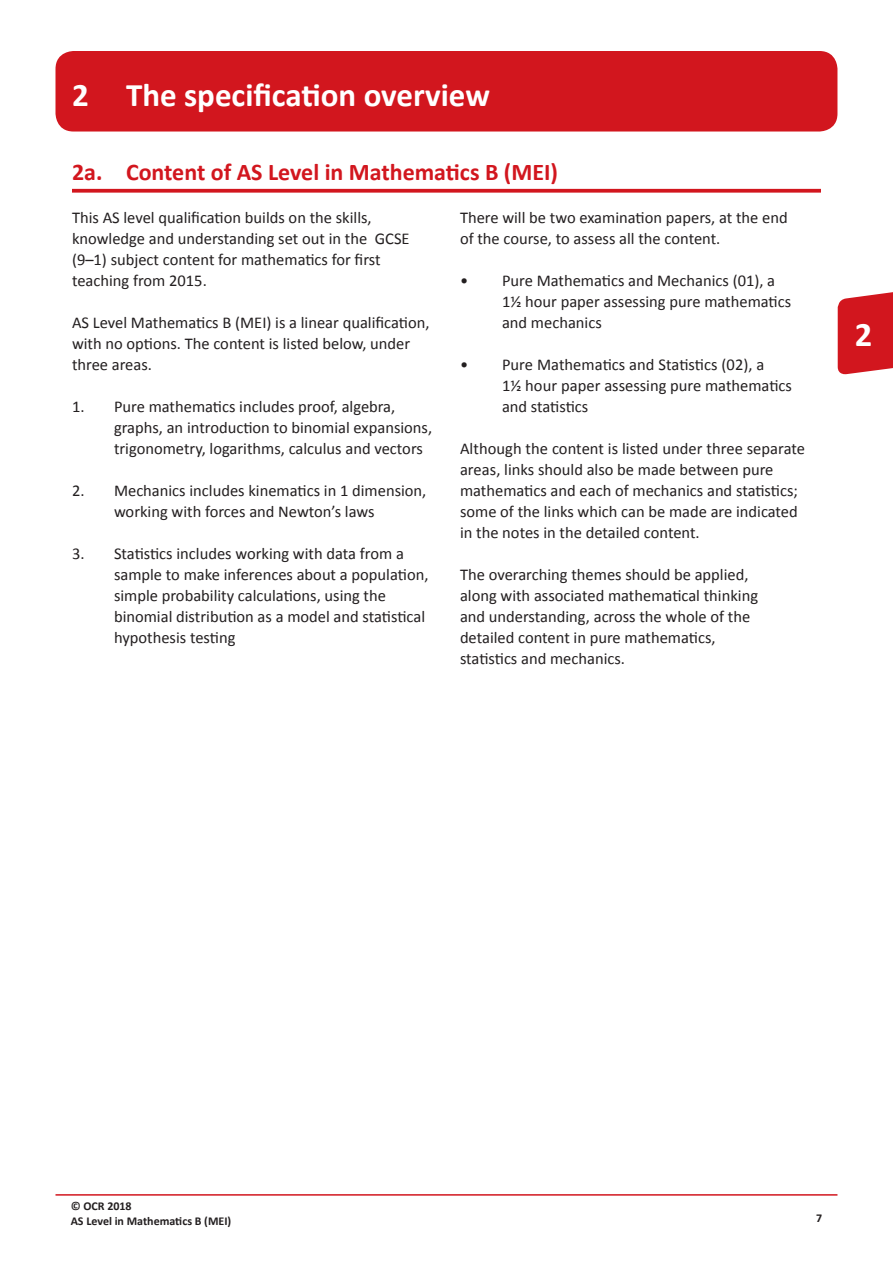
<style>
.page{position:relative;width:893px;height:1263px;background:#fff}
.page>*{position:absolute;margin:0;border:0;box-sizing:border-box;transform-origin:0 0}
.t1{font:700 34.5px "Calibri";color:#fff}
.CT{font:700 33px "Calibri";color:#fff}
.HA{font:700 24px "Calibri";color:#d2161e}
.TXG{font:16.5px/21px "Calibri";color:#231f20}
.NL_T{font:16.5px/21px "Calibri";color:#231f20}
.BL_T{font:16.5px/21px "Calibri";color:#231f20}
.TX{font:16.5px/21px "Calibri";color:#231f20}
.t2{font:700 12px/15px "Calibri";color:#231f20}
</style>
<div class="page">
<div style="left:56px;top:51px;width:781px;height:81px;background:#d2161e;border-radius:18px"></div>
<hr style="left:56px;top:1194px;width:781px;height:1px;background:#d2161e">
<svg style="left:838px;top:292px;width:55px;height:83px;background:#d62b32"></svg>
<svg style="left:72px;top:189px;width:749px;height:4px;background:#d62c33"></svg>
<p class="CT" style="left:72px;top:74px;width:419px">2 The specification overview</p>
<p class="HA" style="left:72px;top:157px;width:487px">2a. Content of AS Level in Mathematics B (MEI)</p>
<p class="TX" style="left:72px;top:206px;width:339px">This AS level qualification builds on the skills, knowledge and understanding set out in the GCSE (9–1) subject content for mathematics for first teaching from 2015.</p>
<p class="TXG" style="left:72px;top:311px;width:359px">AS Level Mathematics B (MEI) is a linear qualification, with no options. The content is listed below, under three areas.</p>
<p class="NL_T" style="left:114px;top:395px;width:320px;text-indent:-42px">1. Pure mathematics includes proof, algebra, graphs, an introduction to binomial expansions, trigonometry, logarithms, calculus and vectors</p>
<p class="NL_T" style="left:72px;top:479px;width:356px;text-align:center">2. Mechanics includes kinematics in 1 dimension, working with forces and Newton’s laws</p>
<p class="NL_T" style="left:114px;top:542px;width:316px;text-indent:-42px">3. Statistics includes working with data from a sample to make inferences about a population, simple probability calculations, using the binomial distribution as a model and statistical hypothesis testing</p>
<p class="TXG" style="left:460px;top:206px;width:329px">There will be two examination papers, at the end of the course, to assess all the content.</p>
<p class="BL_T" style="left:502px;top:269px;width:291px;text-indent:-42px">• Pure Mathematics and Mechanics (01), a<br>1½ hour paper assessing pure mathematics and mechanics</p>
<p class="BL_T" style="left:502px;top:353px;width:291px;text-indent:-42px">• Pure Mathematics and Statistics (02), a<br>1½ hour paper assessing pure mathematics and statistics</p>
<p class="TXG" style="left:460px;top:437px;width:347px">Although the content is listed under three separate areas, links should also be made between pure mathematics and each of mechanics and statistics; some of the links which can be made are indicated in the notes in the detailed content.</p>
<p class="TXG" style="left:460px;top:563px;width:300px">The overarching themes should be applied, along with associated mathematical thinking and understanding, across the whole of the detailed content in pure mathematics, statistics and mechanics.</p>
<h1 class="t1" style="left:855px;top:313px;width:19px">2</h1>
<p class="t2" style="left:71px;top:1198px;width:162px">© OCR 2018<br>AS Level in Mathematics B (MEI)</p>
<p class="t2" style="left:816px;top:1210px;width:8px">7</p>
</div>
